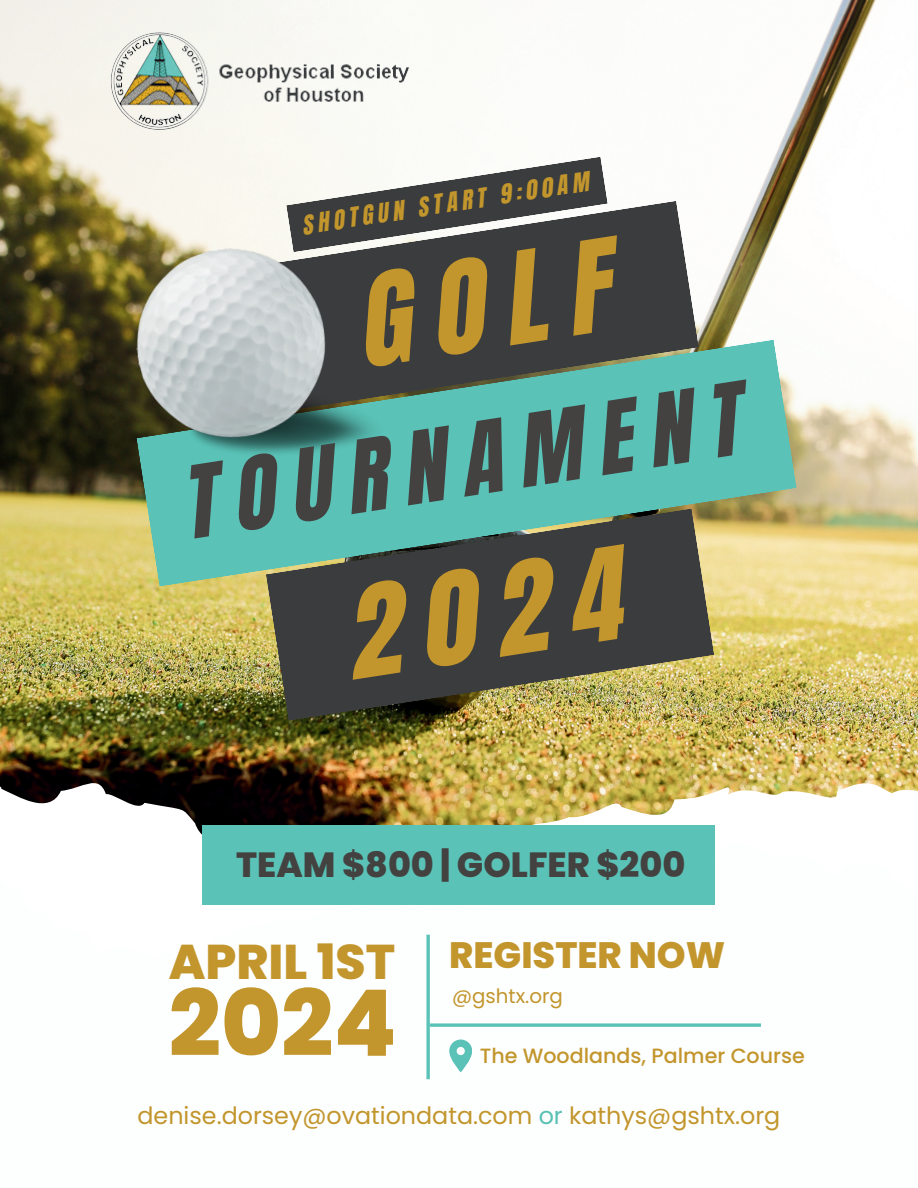
<style>
.page{position:relative;width:918px;height:1188px;background:#fff}
.page>*{position:absolute;margin:0;border:0;box-sizing:border-box;transform-origin:0 0}
.t1{font:107.85px "CA Generated";color:#c2962c}
.t2{font:800 91.8px "Poppins";color:#c2962c}
.t3{font:84.9px "CA Generated";color:#444240}
.t4{font:800 48.75px "Poppins";color:#c2962c}
.t5{font:800 36.75px "Poppins";color:#c2962c}
.t6{font:800 34.95px "Poppins";color:#444240}
.t7{font:23.85px "Poppins";color:#c2962c}
.t8{font:22.8px "CA Generated";color:#c2962c}
.t9{font:500 20.7px "Poppins";color:#c2962c}
.t10{font:19.8px "Poppins";color:#c2962c}
.s1{color:#59c0b4}
</style>
<div class="page">
<img style="left:0;top:0;width:918px;height:774px">
<img style="left:0;top:774px;width:918px;height:62px">
<svg style="left:175px;top:201px;width:524px;height:139px;background:#585858"></svg>
<svg style="left:136px;top:340px;width:661px;height:247px;background:#68b4a2"></svg>
<svg style="left:266px;top:508px;width:448px;height:213px;background:#546051"></svg>
<img style="left:125px;top:230px;width:269px;height:249px">
<svg style="left:286px;top:157px;width:322px;height:95px"></svg>
<svg style="left:426px;top:935px;width:4px;height:144px"></svg>
<div style="left:203px;top:826px;width:512px;height:79px;background:#5ac2b7"></div>
<svg style="left:449px;top:1040px;width:23px;height:32px"></svg>
<svg style="left:430px;top:1023px;width:331px;height:4px"></svg>
<img style="left:106px;top:30px;width:305px;height:100px">
<p class="t8" style="left:302px;top:214px;width:291px;rotate:-9deg">SHOTGUN START 9:00AM</p>
<h1 class="t1" style="left:355px;top:268px;width:256px;rotate:-9deg">GOLF</h1>
<h3 class="t3" style="left:181px;top:462px;width:565px;rotate:-9deg">TOURNAMENT</h3>
<h1 class="t1" style="left:344px;top:580px;width:278px;rotate:-9deg">2024</h1>
<h3 class="t6" style="left:236px;top:845px;width:451px">TEAM $800 | GOLFER $200</h3>
<h3 class="t4" style="left:169px;top:934px;width:228px">APRIL 1ST</h3>
<h2 class="t2" style="left:169px;top:970px;width:229px">2024</h2>
<h3 class="t5" style="left:449px;top:934px;width:278px">REGISTER NOW</h3>
<p class="t10" style="left:452px;top:985px;width:112px">@gshtx.org</p>
<p class="t9" style="left:480px;top:1044px;width:327px">The Woodlands, Palmer Course</p>
<p class="t7" style="left:138px;top:1102px;width:644px">denise.dorsey@ovationdata.com <span class="s1">or</span> kathys@gshtx.org</p>
</div>
